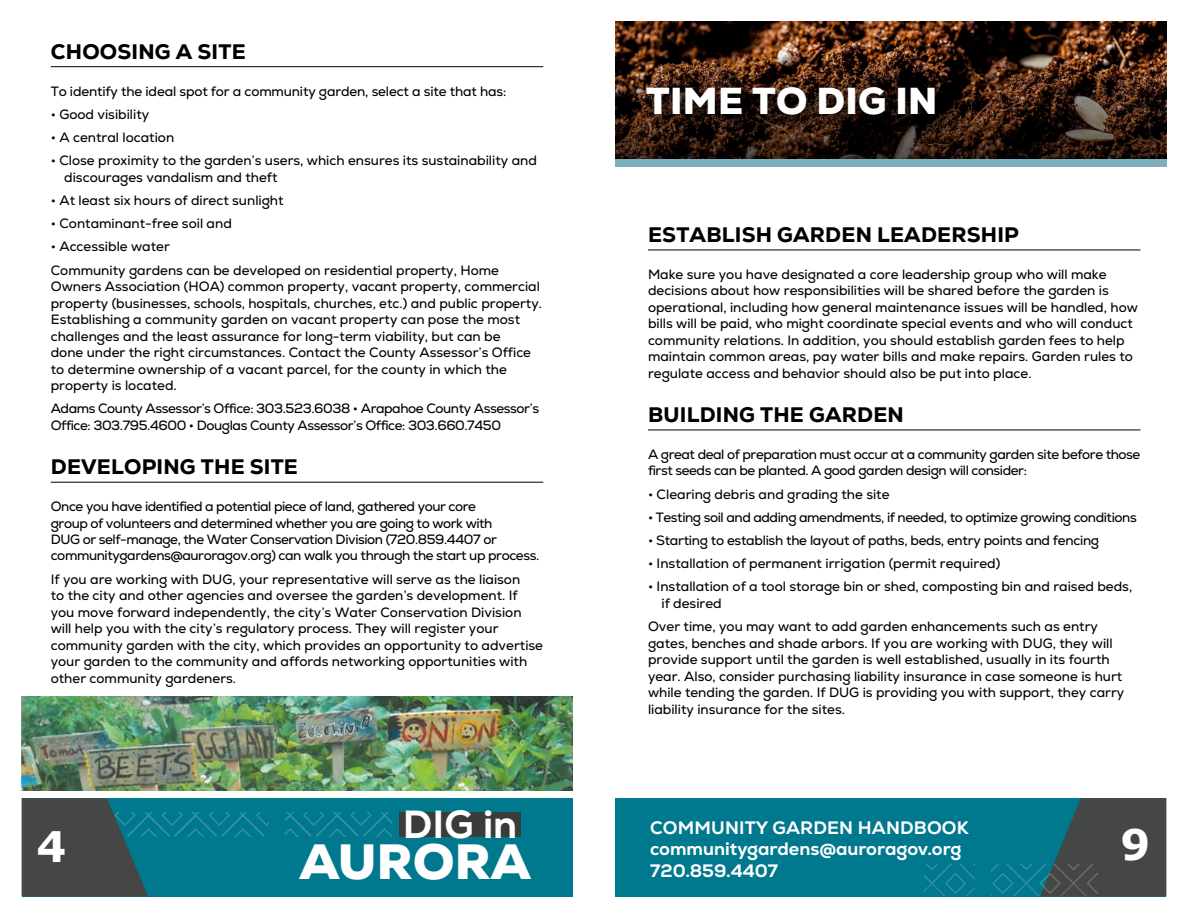
<style>
.page{position:relative;width:1188px;height:918px;background:#fff}
.page>*{position:absolute;margin:0;border:0;box-sizing:border-box;transform-origin:0 0}
.t1{font:900 49.5px "Nexa";letter-spacing:.01em;color:#fff}
.t2{font:700 42px "Verdana";color:#fff}
.t3{font:800 39.15px "Nexa";color:#fff}
.t4{font:900 37.5px "Nexa";letter-spacing:.01em;color:#fff}
.t5{font:800 21px "Nexa";letter-spacing:.01em;color:#000}
.t6{font:800 18px/21.6px "Nexa";color:#fff}
.t7{font:13.5px/16.5px "Nexa";color:#000}
.t8{font:13.5px/16.5px "Nexa";letter-spacing:-.03em;color:#000}
.t9{font:13.5px "Nexa";letter-spacing:-.02em;color:#000}
</style>
<div class="page">
<div style="left:22px;top:798px;width:550px;height:98px;background:#00788e"></div>
<div style="left:400px;top:812px;width:121px;height:25px;background:#393c39"></div>
<svg style="left:286px;top:812px;width:106px;height:25px"></svg>
<div style="left:616px;top:798px;width:550px;height:98px;background:#00788e"></div>
<svg style="left:22px;top:798px;width:246px;height:98px"></svg>
<svg style="left:991px;top:798px;width:175px;height:98px"></svg>
<svg style="left:924px;top:864px;width:50px;height:32px"></svg>
<div style="left:616px;top:157px;width:110px;height:9px;background:#7dafbc"></div>
<div style="left:726px;top:157px;width:110px;height:9px;background:#7dafbc"></div>
<div style="left:836px;top:157px;width:110px;height:9px;background:#7dafbc"></div>
<div style="left:946px;top:157px;width:110px;height:9px;background:#7dafbc"></div>
<div style="left:1056px;top:157px;width:110px;height:9px;background:#7dafbc"></div>
<img style="left:616px;top:22px;width:550px;height:28px">
<img style="left:616px;top:50px;width:550px;height:109px">
<hr style="left:51px;top:66px;width:492px;height:1px;background:#000">
<hr style="left:51px;top:482px;width:492px;height:1px;background:#000">
<hr style="left:648px;top:250px;width:492px;height:1px;background:#000">
<hr style="left:648px;top:430px;width:492px;height:1px;background:#000">
<svg style="left:641px;top:82px;width:312px;height:51px;background:#21120b"></svg>
<img style="left:22px;top:697px;width:550px;height:94px">
<h3 class="t5" style="left:51px;top:38px;width:196px">CHOOSING A SITE</h3>
<p class="t7" style="left:51px;top:83px;width:457px">To identify the ideal spot for a community garden, select a site that has:</p>
<p class="t7" style="left:51px;top:106px;width:100px">• Good visibility</p>
<p class="t7" style="left:51px;top:129px;width:125px">• A central location</p>
<p class="t7" style="left:64px;top:152px;width:474px;text-indent:-14px">• Close proximity to the garden’s users, which ensures its sustainability and discourages vandalism and theft</p>
<p class="t7" style="left:51px;top:192px;width:234px">• At least six hours of direct sunlight</p>
<p class="t7" style="left:51px;top:215px;width:183px">• Contaminant-free soil and</p>
<p class="t7" style="left:51px;top:235px;width:450px;line-height:23.2px">• Accessible water<br>Community gardens can be developed on residential property, Home</p>
<p class="t7" style="left:51px;top:278px;width:493px">Owners Association (HOA) common property, vacant property, commercial property (businesses, schools, hospitals, churches, etc.) and public property.<br>Establishing a community garden on vacant property can pose the most challenges and the least assurance for long-term viability, but can be<br>done under the right circumstances. Contact the County Assessor’s Office to determine ownership of a vacant parcel, for the county in which the property is located.</p>
<p class="t8" style="left:51px;top:401px;width:490px">Adams County Assessor’s Office: 303.523.6038 • Arapahoe County Assessor’s<br>Office: 303.795.4600 • Douglas County Assessor’s Office: 303.660.7450</p>
<h3 class="t5" style="left:51px;top:453px;width:249px">DEVELOPING THE SITE</h3>
<p class="t8" style="left:51px;top:498px;width:490px">Once you have identified a potential piece of land, gathered your core<br>group of volunteers and determined whether you are going to work with<br>DUG or self-manage, the Water Conservation Division (720.859.4407 or communitygardens@auroragov.org) can walk you through the start up process.</p>
<p class="t7" style="left:51px;top:571px;width:494px">If you are working with DUG, your representative will serve as the liaison<br>to the city and other agencies and oversee the garden’s development. If you move forward independently, the city’s Water Conservation Division will help you with the city’s regulatory process. They will register your community garden with the city, which provides an opportunity to advertise your garden to the community and affords networking opportunities with other community gardeners.</p>
<h3 class="t4" style="left:646px;top:77px;width:293px">TIME TO DIG IN</h3>
<h3 class="t5" style="left:648px;top:221px;width:372px">ESTABLISH GARDEN LEADERSHIP</h3>
<p class="t7" style="left:648px;top:266px;width:491px">Make sure you have designated a core leadership group who will make decisions about how responsibilities will be shared before the garden is operational, including how general maintenance issues will be handled, how bills will be paid, who might coordinate special events and who will conduct community relations. In addition, you should establish garden fees to help maintain common areas, pay water bills and make repairs. Garden rules to regulate access and behavior should also be put into place.</p>
<h3 class="t5" style="left:648px;top:401px;width:257px">BUILDING THE GARDEN</h3>
<p class="t8" style="left:648px;top:446px;width:494px">A great deal of preparation must occur at a community garden site before those first seeds can be planted. A good garden design will consider:</p>
<p class="t7" style="left:648px;top:486px;width:243px">• Clearing debris and grading the site</p>
<p class="t8" style="left:648px;top:509px;width:490px">• Testing soil and adding amendments, if needed, to optimize growing conditions</p>
<p class="t9" style="left:648px;top:532px;width:453px">• Starting to establish the layout of paths, beds, entry points and fencing</p>
<p class="t7" style="left:648px;top:555px;width:354px">• Installation of permanent irrigation (permit required)</p>
<p class="t7" style="left:662px;top:579px;width:472px;text-indent:-14px">• Installation of a tool storage bin or shed, composting bin and raised beds, if desired</p>
<p class="t7" style="left:648px;top:618px;width:478px">Over time, you may want to add garden enhancements such as entry gates, benches and shade arbors. If you are working with DUG, they will provide support until the garden is well established, usually in its fourth year. Also, consider purchasing liability insurance in case someone is hurt while tending the garden. If DUG is providing you with support, they carry liability insurance for the sites.</p>
<h3 class="t3" style="left:403px;top:799px;width:116px">DIG in</h3>
<h1 class="t1" style="left:300px;top:830px;width:232px">AURORA</h1>
<h3 class="t6" style="left:650px;top:817px;width:320px">COMMUNITY GARDEN HANDBOOK communitygardens@auroragov.org<br>720.859.4407</h3>
<h2 class="t2" style="left:36px;top:817px;width:31px">4</h2>
<h2 class="t2" style="left:1120px;top:815px;width:31px">9</h2>
</div>
